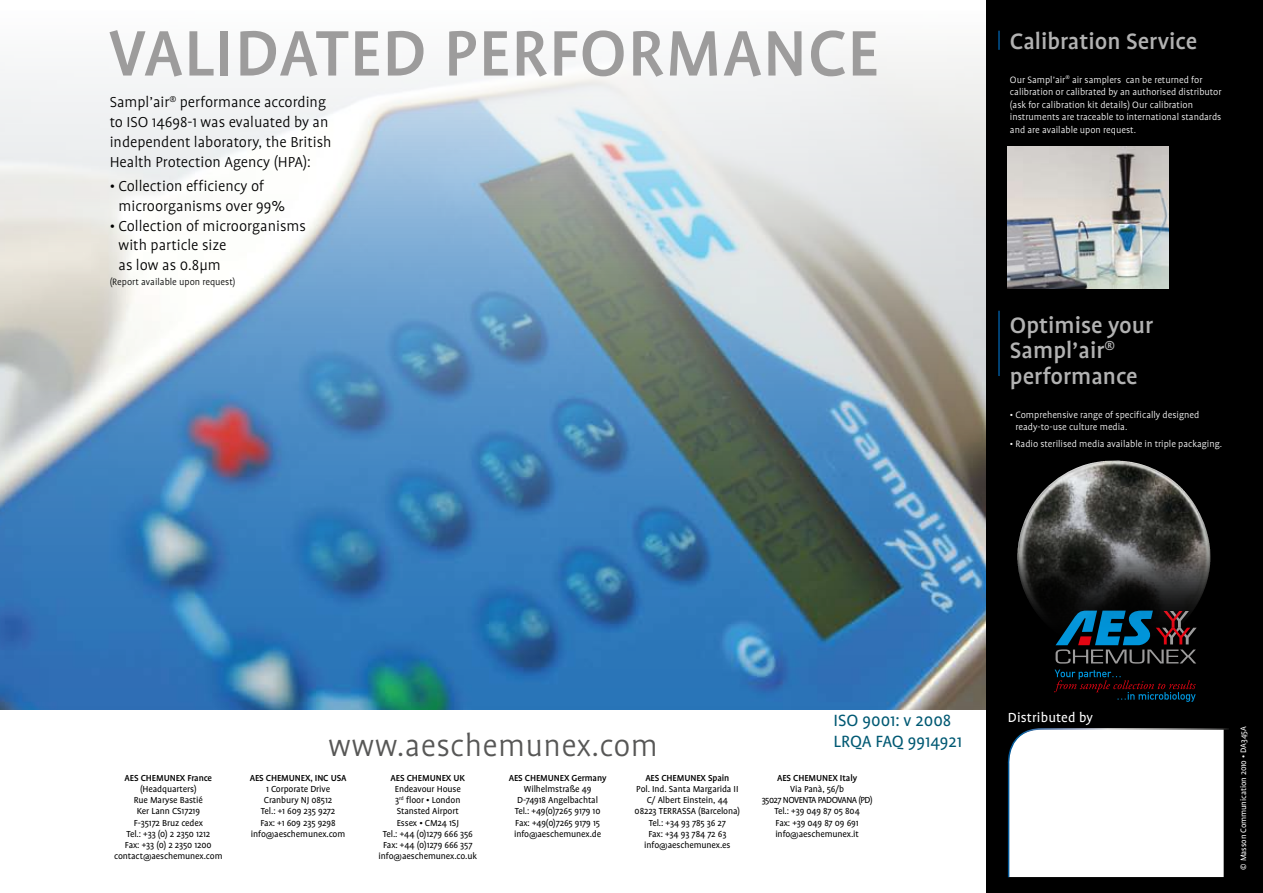
<style>
.page{position:relative;width:1263px;height:893px;background:#fff}
.page>*{position:absolute;margin:0;border:0;box-sizing:border-box;transform-origin:0 0}
.t1{font:500 73.5px "Profile";letter-spacing:.01em;color:#9d9c9c}
.t2{font:300 34.5px "Profile";letter-spacing:.01em;color:#575756}
.t3{font:500 25.5px/25.5px "Profile";color:#b2b2b2}
.t4{font:18.6px/20.9px "Profile";color:#005973}
.t5{font:300 16.5px/19.8px "Profile";color:#000}
.t6{font:15px "Profile";letter-spacing:.01em;color:#fff}
.t7{font:300 10.5px/12.6px "Profile";color:#fff}
.t8{font:300 10.5px "Profile";color:#000}
.t9{font:10.05px/11.2px "Profile";letter-spacing:-.01em;color:#000;text-align:center}
.t10{font:500 10.05px "Profile";letter-spacing:-.01em;color:#000}
.t11{font:9px "Profile";letter-spacing:-.01em;color:#fff}
</style>
<div class="page">
<img style="left:0;top:55px;width:986px;height:654px">
<div style="left:986px;top:0;width:277px;height:893px;background:#000"></div>
<svg style="left:1055px;top:611px;width:142px;height:53px"></svg>
<svg style="left:1054px;top:670px;width:142px;height:32px"></svg>
<div style="left:1007px;top:728px;width:222px;height:150px;background:#fff"></div>
<svg style="left:998px;top:31px;width:2px;height:19px"></svg>
<hr style="left:998px;top:311px;width:2px;height:65px;background:#005595">
<img style="left:1008px;top:146px;width:161px;height:143px">
<img style="left:1017px;top:461px;width:96px;height:141px">
<h1 class="t1" style="left:108px;top:15px;width:734px">VALIDATED PERFORMANCE</h1>
<h3 class="t5" style="left:110px;top:93px;width:223px">Sampl’air<sup>®</sup> performance according to ISO 14698-1 was evaluated by an independent laboratory, the British Health Protection Agency (HPA):</h3>
<h3 class="t5" style="left:119px;top:176px;width:168px;text-indent:-9px">• Collection efficiency of microorganisms over 99%</h3>
<h3 class="t5" style="left:119px;top:216px;width:189px;text-indent:-9px">• Collection of microorganisms with particle size<br>as low as 0.8μm</h3>
<p class="t8" style="left:110px;top:277px;width:127px">(Report available upon request)</p>
<h3 class="t3" style="left:1010px;top:28px;width:189px">CALIBRATION SERVICE</h3>
<p class="t7" style="left:1010px;top:73px;width:213px">Our Sampl’air<sup>®</sup> air samplers can be returned for calibration or calibrated by an authorised distributor (ask for calibration kit details) Our calibration instruments are traceable to international standards and are available upon request.</p>
<h3 class="t3" style="left:1010px;top:312px;width:145px">OPTIMISE YOUR<br>SAMPL’AIR<sup>®<br></sup>PERFORMANCE</h3>
<p class="t7" style="left:1015px;top:408px;width:185px;text-indent:-6px">• Comprehensive range of specifically designed ready-to-use culture media.</p>
<p class="t7" style="left:1010px;top:438px;width:214px">• Radio sterilised media available in triple packaging.</p>
<p class="t10" style="left:125px;top:772px;width:89px">AES CHEMUNEX FRANCE</p>
<p class="t9" style="left:114px;top:783px;width:110px">(Headquarters)<br>Rue Maryse Bastié<br>Ker Lann CS17219<br>F-35172 Bruz cedex<br>Tel.: +33 (0) 2 2350 1212<br>Fax: +33 (0) 2 2350 1200 contact@aeschemunex.com</p>
<h2 class="t2" style="left:328px;top:728px;width:331px">www.aeschemunex.com</h2>
<p class="t10" style="left:250px;top:772px;width:98px">AES CHEMUNEX, INC USA</p>
<p class="t9" style="left:251px;top:783px;width:96px">1 Corporate Drive<br>Cranbury NJ 08512<br>Tel.: +1 609 235 9272<br>Fax: +1 609 235 9298 info@aeschemunex.com</p>
<p class="t10" style="left:391px;top:772px;width:76px">AES CHEMUNEX UK</p>
<p class="t9" style="left:379px;top:783px;width:100px">Endeavour House<br>3<sup>rd</sup> floor • London<br>Stansted Airport<br>Essex • CM24 1SJ<br>Tel.: +44 (0)1279 666 356<br>Fax: +44 (0)1279 666 357 info@aeschemunex.co.uk</p>
<p class="t10" style="left:509px;top:772px;width:99px">AES CHEMUNEX GERMANY</p>
<p class="t9" style="left:514px;top:783px;width:89px">Wilhelmstraße 49<br>D-74918 Angelbachtal<br>Tel.: +49(0)7265 9179 10<br>Fax: +49(0)7265 9179 15 info@aeschemunex.de</p>
<p class="t10" style="left:645px;top:772px;width:86px">AES CHEMUNEX SPAIN</p>
<p class="t9" style="left:635px;top:783px;width:107px">Pol. Ind. Santa Margarida II<br>C/ Albert Einstein, 44<br>08223 TERRASSA (Barcelona)<br>Tel.: +34 93 785 36 27<br>Fax: +34 93 784 72 63 info@aeschemunex.es</p>
<h3 class="t4" style="left:833px;top:710px;width:130px">ISO 9001: v 2008<br>LRQA FAQ 9914921</h3>
<p class="t10" style="left:777px;top:772px;width:82px">AES CHEMUNEX ITALY</p>
<p class="t9" style="left:762px;top:783px;width:112px">Via Panà, 56/b<br>35027 NOVENTA PADOVANA (PD)<br>Tel.: +39 049 87 05 804<br>Fax: +39 049 87 09 691 info@aeschemunex.it</p>
<h3 class="t6" style="left:1008px;top:709px;width:87px">Distributed by</h3>
<p class="t11" style="left:1239px;top:870px;width:144px;rotate:-90deg">© Masson Communication 2010 • da345a</p>
</div>
